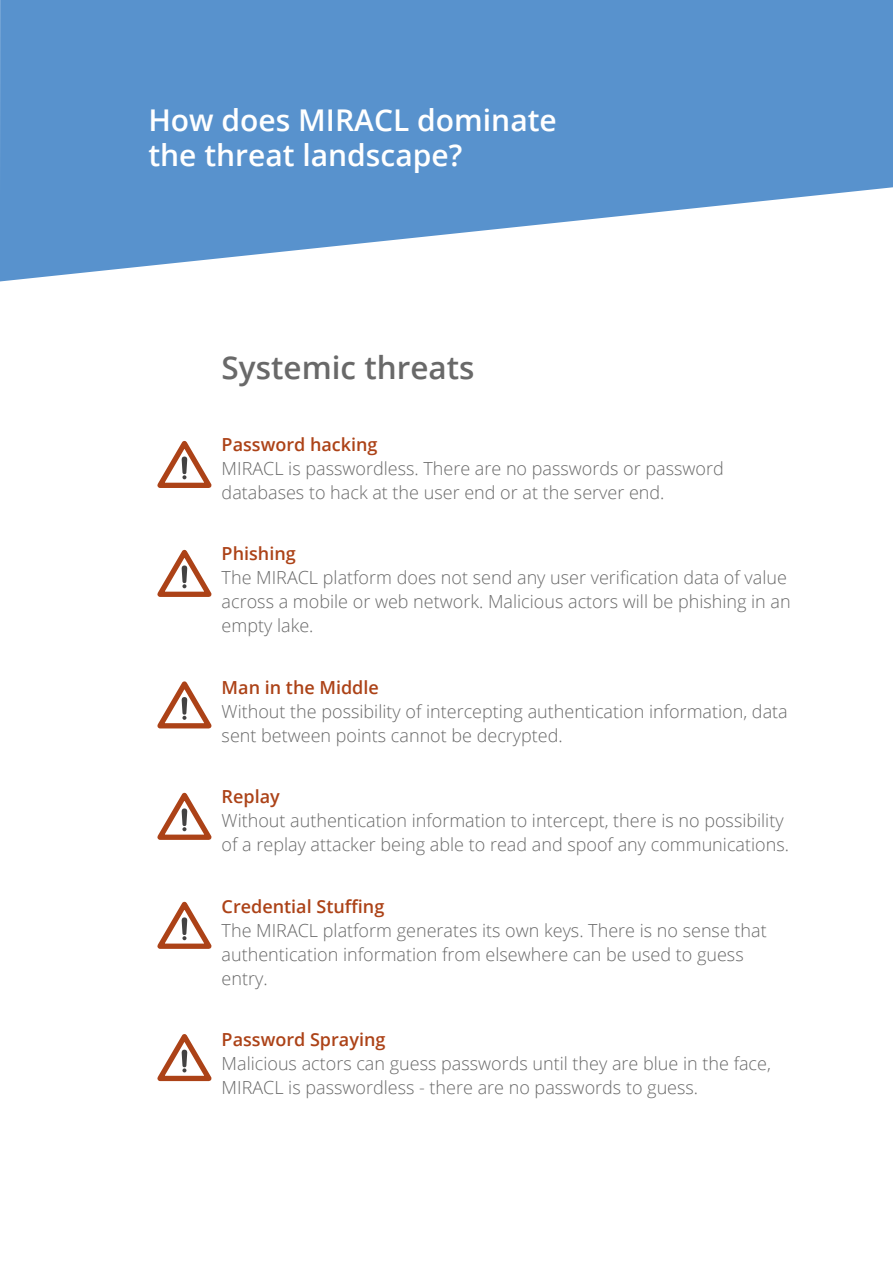
<style>
.page{position:relative;width:893px;height:1263px;background:#fff}
.page>*{position:absolute;margin:0;border:0;box-sizing:border-box;transform-origin:0 0}
.t1{font:600 31.5px "Open Sans";color:#696969}
.t2{font:600 30px/34.5px "Open Sans";color:#fff}
.t3{font:300 18px/24px "Open Sans";color:#696969}
.t4{font:600 18px "Open Sans";color:#ac4217}
</style>
<div class="page">
<svg style="left:0;top:0;width:893px;height:281px;fill:#5892cd"></svg>
<svg style="left:157px;top:440px;width:55px;height:48px"></svg>
<svg style="left:157px;top:549px;width:55px;height:48px"></svg>
<svg style="left:157px;top:681px;width:55px;height:48px"></svg>
<svg style="left:157px;top:792px;width:55px;height:48px"></svg>
<svg style="left:157px;top:901px;width:55px;height:48px"></svg>
<svg style="left:157px;top:1034px;width:55px;height:48px"></svg>
<h2 class="t2" style="left:148px;top:106px;width:410px">How does MIRACL dominate the threat landscape?</h2>
<h1 class="t1" style="left:222px;top:355px;width:254px">Systemic threats</h1>
<p class="t4" style="left:222px;top:437px;width:157px">Password hacking</p>
<p class="t3" style="left:222px;top:458px;width:504px">MIRACL is passwordless. There are no passwords or password databases to hack at the user end or at the server end.</p>
<p class="t4" style="left:222px;top:547px;width:76px">Phishing</p>
<p class="t3" style="left:222px;top:568px;width:571px">The MIRACL platform does not send any user verification data of value across a mobile or web network. Malicious actors will be phishing in an empty lake.</p>
<p class="t4" style="left:222px;top:680px;width:159px">Man in the Middle</p>
<p class="t3" style="left:222px;top:701px;width:568px">Without the possibility of intercepting authentication information, data sent between points cannot be decrypted.</p>
<p class="t4" style="left:222px;top:790px;width:60px">Replay</p>
<p class="t3" style="left:222px;top:811px;width:569px">Without authentication information to intercept, there is no possibility of a replay attacker being able to read and spoof any communications.</p>
<p class="t4" style="left:222px;top:899px;width:164px">Credential Stuffing</p>
<p class="t3" style="left:222px;top:920px;width:547px">The MIRACL platform generates its own keys. There is no sense that authentication information from elsewhere can be used to guess entry.</p>
<p class="t4" style="left:222px;top:1033px;width:165px">Password Spraying</p>
<p class="t3" style="left:222px;top:1054px;width:551px">Malicious actors can guess passwords until they are blue in the face,<br>MIRACL is passwordless - there are no passwords to guess.</p>
</div>
